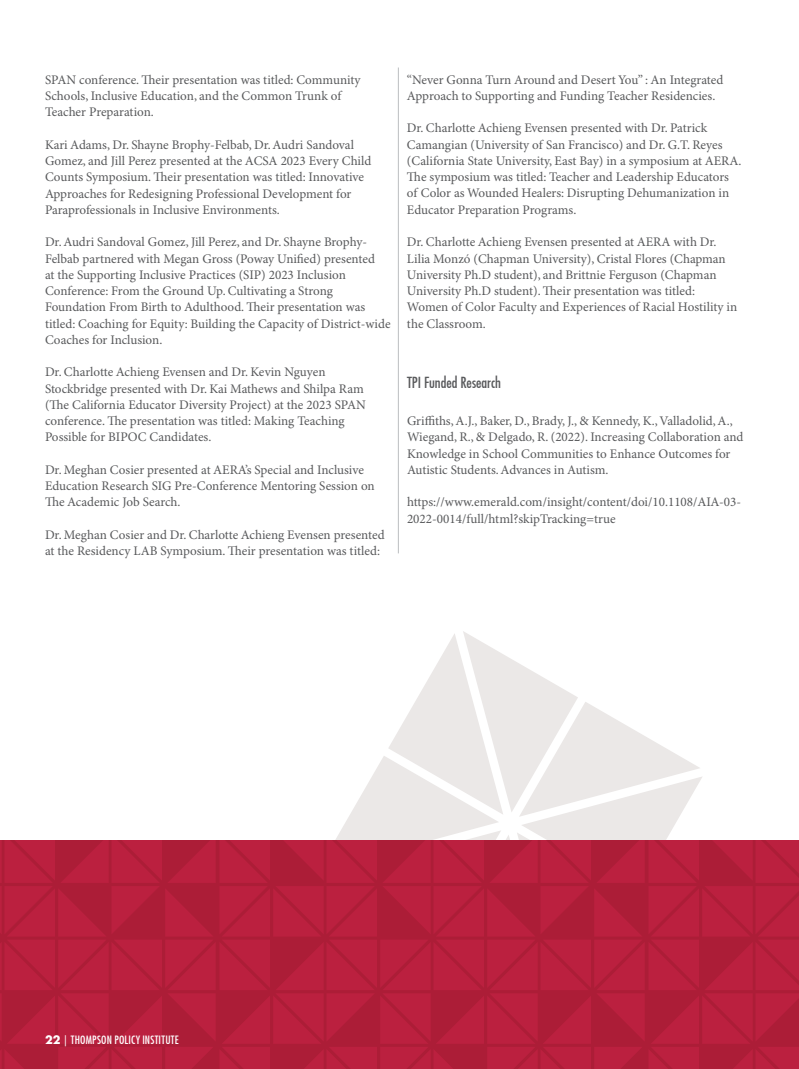
<style>
.page{position:relative;width:799px;height:1069px;background:#fff}
.page>*{position:absolute;margin:0;border:0;box-sizing:border-box;transform-origin:0 0}
.t1{font:500 condensed 15px "Futura LT Pro";color:#58595b}
.t2{font:13.12px/16.2px "Minion Pro";color:#58595b}
.t3{font:500 condensed 11.25px "Futura LT Pro";letter-spacing:.025em;color:#fff}
.s1{font-weight:700;font-stretch:normal}
</style>
<div class="page">
<hr style="left:398px;top:68px;width:1px;height:485px;background:#bcbec0">
<svg style="left:335px;top:631px;width:367px;height:209px"></svg>
<div style="left:0;top:840px;width:799px;height:229px;background:linear-gradient(to right,#b51f3c,#b61f3c)"></div>
<p class="t2" style="left:45px;top:72px;width:317px">SPAN conference. Teir presentation was titled: Community<br>Schools, Inclusive Education, and the Common Trunk of<br>Teacher Preparation.</p>
<p class="t2" style="left:45px;top:137px;width:328px">Kari Adams, Dr. Shayne Brophy-Felbab, Dr. Audri Sandoval Gomez, and Jill Perez presented at the ACSA 2023 Every Child Counts Symposium. Teir presentation was titled: Innovative Approaches for Redesigning Professional Development for Paraprofessionals in Inclusive Environments.</p>
<p class="t2" style="left:45px;top:234px;width:347px">Dr. Audri Sandoval Gomez, Jill Perez, and Dr. Shayne Brophy-Felbab partnered with Megan Gross (Poway Unifed) presented<br>at the Supporting Inclusive Practices (SIP) 2023 Inclusion Conference: From the Ground Up. Cultivating a Strong Foundation From Birth to Adulthood. Teir presentation was titled: Coaching for Equity: Building the Capacity of District-wide Coaches for Inclusion.</p>
<p class="t2" style="left:45px;top:364px;width:322px">Dr. Charlotte Achieng Evensen and Dr. Kevin Nguyen Stockbridge presented with Dr. Kai Mathews and Shilpa Ram (Te California Educator Diversity Project) at the 2023 SPAN conference. Te presentation was titled: Making Teaching Possible for BIPOC Candidates.</p>
<p class="t2" style="left:45px;top:462px;width:331px">Dr. Meghan Cosier presented at AERA’s Special and Inclusive<br>Education Research SIG Pre-Conference Mentoring Session on<br>Te Academic Job Search.</p>
<p class="t2" style="left:45px;top:527px;width:341px">Dr. Meghan Cosier and Dr. Charlotte Achieng Evensen presented at the Residency LAB Symposium. Teir presentation was titled:</p>
<p class="t2" style="left:407px;top:72px;width:318px">“Never Gonna Turn Around and Desert You” : An Integrated<br>Approach to Supporting and Funding Teacher Residencies.</p>
<p class="t2" style="left:407px;top:121px;width:336px">Dr. Charlotte Achieng Evensen presented with Dr. Patrick Camangian (University of San Francisco) and Dr. G.T. Reyes (California State University, East Bay) in a symposium at AERA.<br>Te symposium was titled: Teacher and Leadership Educators of Color as Wounded Healers: Disrupting Dehumanization in Educator Preparation Programs.</p>
<p class="t2" style="left:407px;top:234px;width:332px">Dr. Charlotte Achieng Evensen presented at AERA with Dr.<br>Lilia Monzó (Chapman University), Cristal Flores (Chapman University Ph.D student), and Brittnie Ferguson (Chapman University Ph.D student). Teir presentation was titled:<br>Women of Color Faculty and Experiences of Racial Hostility in the Classroom.</p>
<h4 class="t1" style="left:407px;top:372px;width:96px">TPI Funded Research</h4>
<p class="t2" style="left:407px;top:413px;width:338px">Grifths, A.J., Baker, D., Brady, J., &amp; Kennedy, K., Valladolid, A., Wiegand, R., &amp; Delgado, R. (2022). Increasing Collaboration and Knowledge in School Communities to Enhance Outcomes for Autistic Students. Advances in Autism.</p>
<p class="t2" style="left:407px;top:494px;width:335px">https://www.emerald.com/insight/content/doi/10.1108/AIA-03-<br>2022-0014/full/html?skipTracking=true</p>
<p class="t3" style="left:45px;top:1032px;width:135px"><span class="s1">22</span> | THOMPSON POLICY INSTITUTE</p>
</div>
